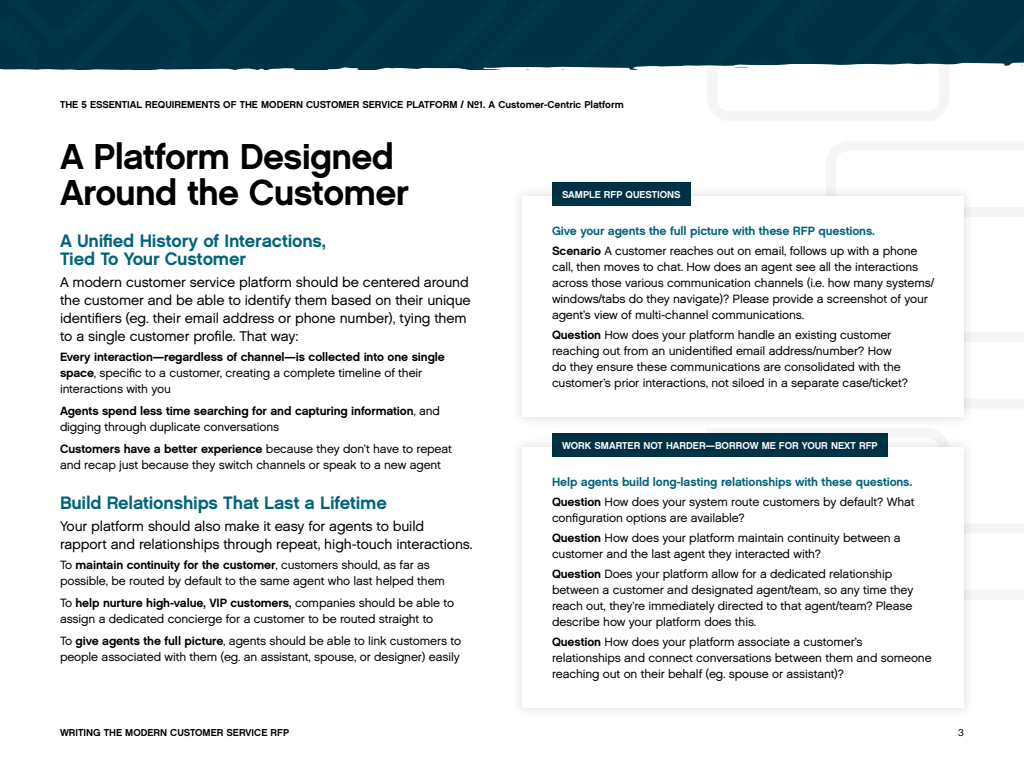
<style>
.page{position:relative;width:1024px;height:768px;background:#fff}
.page>*{position:absolute;margin:0;border:0;box-sizing:border-box;transform-origin:0 0}
.t1{font:36px/36px "Chalet New York Nineteen Sixty";letter-spacing:-.02em;color:#000}
.t2{font:18px/18px "Chalet New York Nineteen Sixty";letter-spacing:-.01em;color:#006478}
.t3{font:14px/18px "Chalet London Nineteen Sixty";letter-spacing:-.01em;color:#000}
.t4{font:12px/16px "Chalet London Nineteen Sixty";letter-spacing:-.01em;color:#000}
.t5{font:12px "Chalet New York Nineteen Sixty";letter-spacing:-.01em;color:#000}
.t6{font:12px "Chalet New York Nineteen Sixty";letter-spacing:-.01em;color:#006478}
.t7{font:10px "Chalet New York Nineteen Sixty";color:#000}
.t8{font:10px "Chalet New York Nineteen Sixty";color:#fff}
.t9{font:10px "Chalet London Nineteen Sixty";color:#000}
.s1{font-family:"Chalet New York Nineteen Sixty"}
.s2{font-family:"Chalet London Nineteen Sixty"}
</style>
<div class="page">
<svg style="left:975px;top:332px;width:49px;height:76px"></svg>
<svg style="left:707px;top:428px;width:235px;height:7px"></svg>
<svg style="left:975px;top:524px;width:49px;height:75px"></svg>
<svg style="left:826px;top:141px;width:198px;height:76px"></svg>
<svg style="left:0;top:0;width:1024px;height:121px"></svg>
<div style="left:510px;top:184px;width:465px;height:244px;background:#f8f8f8"></div>
<div style="left:522px;top:196px;width:442px;height:221px;background:#fff"></div>
<div style="left:510px;top:435px;width:465px;height:284px;background:#f8f8f8"></div>
<div style="left:522px;top:447px;width:442px;height:261px;background:#fff"></div>
<div style="left:552px;top:182px;width:139px;height:24px;background:#003246"></div>
<div style="left:552px;top:433px;width:336px;height:24px;background:#003246"></div>
<p class="t7" style="left:60px;top:98px;width:565px">THE 5 ESSENTIAL REQUIREMENTS OF THE MODERN CUSTOMER SERVICE PLATFORM / №1. A Customer-Centric Platform</p>
<h1 class="t1" style="left:60px;top:138px;width:350px">A Platform Designed<br>Around the Customer</h1>
<h2 class="t2" style="left:60px;top:231px;width:268px">A Unified History of Interactions,<br>Tied To Your Customer</h2>
<p class="t3" style="left:60px;top:273px;width:412px">A modern customer service platform should be centered around the customer and be able to identify them based on their unique identifiers (eg. their email address or phone number), tying them to a single customer profile. That way:</p>
<p class="t5" style="left:60px;top:349px;width:386px">Every interaction—regardless of channel—is collected into one single</p>
<p class="t4" style="left:60px;top:365px;width:364px"><span class="s1">space</span>, specific to a customer, creating a complete timeline of their interactions with you</p>
<p class="t5" style="left:60px;top:403px;width:382px">Agents spend less time searching for and capturing information<span class="s2">, and</span></p>
<p class="t4" style="left:60px;top:419px;width:221px">digging through duplicate conversations</p>
<p class="t5" style="left:60px;top:441px;width:393px">Customers have a better experience <span class="s2">because they don’t have to repeat</span></p>
<p class="t4" style="left:60px;top:457px;width:383px">and recap just because they switch channels or speak to a new agent</p>
<h2 class="t2" style="left:60px;top:493px;width:328px">Build Relationships That Last a Lifetime</h2>
<p class="t3" style="left:60px;top:517px;width:414px">Your platform should also make it easy for agents to build rapport and relationships through repeat, high-touch interactions.</p>
<p class="t5" style="left:60px;top:557px;width:371px"><span class="s2">To</span> maintain continuity for the customer<span class="s2">, customers should, as far as</span></p>
<p class="t4" style="left:60px;top:573px;width:387px">possible, be routed by default to the same agent who last helped them</p>
<p class="t5" style="left:60px;top:595px;width:396px"><span class="s2">To</span> help nurture high-value, VIP customers, <span class="s2">companies should be able to</span></p>
<p class="t4" style="left:60px;top:608px;width:403px;line-height:22px">assign a dedicated concierge for a customer to be routed straight to<br>To <span class="s1">give agents the full picture</span>, agents should be able to link customers to</p>
<p class="t4" style="left:60px;top:649px;width:401px">people associated with them (eg. an assistant, spouse, or designer) easily</p>
<p class="t8" style="left:562px;top:188px;width:120px">SAMPLE RFP QUESTIONS</p>
<p class="t6" style="left:552px;top:223px;width:325px">Give your agents the full picture with these RFP questions.</p>
<p class="t4" style="left:552px;top:243px;width:384px"><span class="s1">Scenario</span> A customer reaches out on email, follows up with a phone call, then moves to chat. How does an agent see all the interactions across those various communication channels (i.e. how many systems/ windows/tabs do they navigate)? Please provide a screenshot of your agent’s view of multi-channel communications.</p>
<p class="t4" style="left:552px;top:327px;width:358px"><span class="s1">Question</span> How does your platform handle an existing customer reaching out from an unidentified email address/number? How do they ensure these communications are consolidated with the customer’s prior interactions, not siloed in a separate case/ticket?</p>
<p class="t8" style="left:562px;top:439px;width:317px">WORK SMARTER NOT HARDER—BORROW ME FOR YOUR NEXT RFP</p>
<p class="t6" style="left:552px;top:474px;width:362px">Help agents build long-lasting relationships with these questions.</p>
<p class="t4" style="left:552px;top:494px;width:364px"><span class="s1">Question</span> How does your system route customers by default? What configuration options are available?</p>
<p class="t4" style="left:552px;top:530px;width:350px"><span class="s1">Question</span> How does your platform maintain continuity between a customer and the last agent they interacted with?</p>
<p class="t4" style="left:552px;top:566px;width:363px"><span class="s1">Question</span> Does your platform allow for a dedicated relationship between a customer and designated agent/team, so any time they reach out, they’re immediately directed to that agent/team? Please describe how your platform does this.</p>
<p class="t4" style="left:552px;top:634px;width:381px"><span class="s1">Question</span> How does your platform associate a customer’s relationships and connect conversations between them and someone reaching out on their behalf (eg. spouse or assistant)?</p>
<p class="t7" style="left:60px;top:726px;width:231px">WRITING THE MODERN CUSTOMER SERVICE RFP</p>
<p class="t9" style="left:958px;top:726px;width:7px">3</p>
</div>
